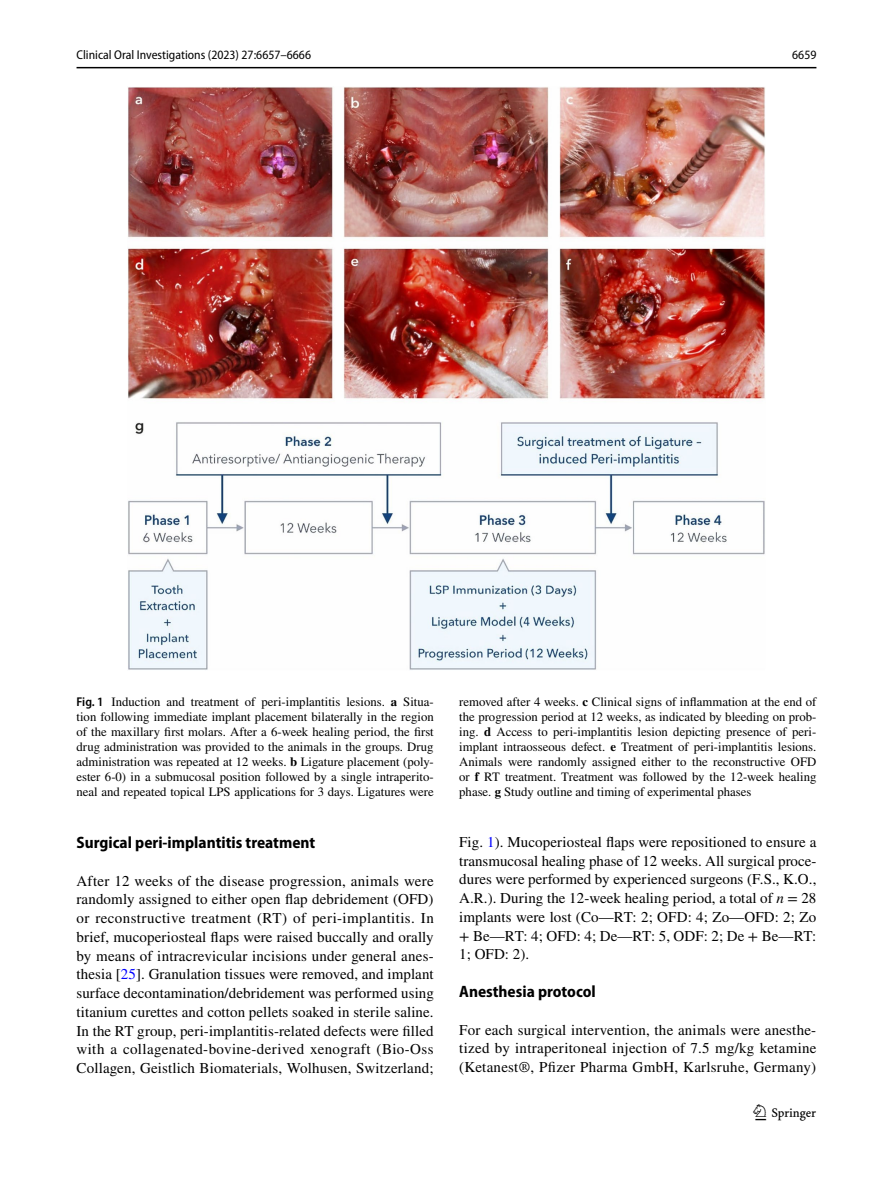
<style>
.page{position:relative;width:893px;height:1187px;background:#fff}
.page>*{position:absolute;margin:0;border:0;box-sizing:border-box;transform-origin:0 0}
.t1{font:22.5px "Springnew Regular 3";color:#000}
.t2{font:700 semi-condensed 16.5px "Myriad Pro";color:#000}
.t3{font:15px/18.8px "STIX";letter-spacing:.01em;color:#000;text-align:justify}
.t4{font:12.75px/15px "STIX";color:#000;text-align:justify}
.t5{font:semi-condensed 12.75px "Myriad Pro";color:#000}
.s1{font-family:"Myriad Pro";font-weight:600;font-stretch:semi-condensed}
.s2{font-weight:700}
.s3{color:#00f}
.s4{font-style:italic}
</style>
<div class="page">
<hr style="left:77px;top:67px;width:739px;height:1px;background:#000">
<img style="left:128px;top:87px;width:637px;height:583px">
<p class="t5" style="left:77px;top:48px;width:236px">Clinical Oral Investigations (2023) 27:6657–6666</p>
<p class="t5" style="left:792px;top:48px;width:26px">6659</p>
<p class="t4" style="left:77px;top:695px;width:359px"><span class="s1">Fig. 1</span> Induction and treatment of peri-implantitis lesions. <span class="s2">a</span> Situa&shy;tion following immediate implant placement bilaterally in the region of the maxillary first molars. After a 6-week healing period, the first drug administration was provided to the animals in the groups. Drug administration was repeated at 12 weeks. <span class="s2">b</span> Ligature placement (poly&shy;ester 6-0) in a submucosal position followed by a single intraperito&shy;neal and repeated topical LPS applications for 3 days. Ligatures were</p>
<p class="t4" style="left:459px;top:695px;width:359px">removed after 4 weeks. <span class="s2">c</span> Clinical signs of inflammation at the end of the progression period at 12 weeks, as indicated by bleeding on prob&shy;ing. <span class="s2">d</span> Access to peri-implantitis lesion depicting presence of peri&shy;implant intraosseous defect. <span class="s2">e</span> Treatment of peri-implantitis lesions.<br>Animals were randomly assigned either to the reconstructive OFD or <span class="s2">f</span> RT treatment. Treatment was followed by the 12-week healing phase. <span class="s2">g</span> Study outline and timing of experimental phases</p>
<p class="t2" style="left:77px;top:833px;width:240px">Surgical peri‑implantitis treatment</p>
<p class="t3" style="left:77px;top:872px;width:359px">After 12 weeks of the disease progression, animals were randomly assigned to either open flap debridement (OFD) or reconstructive treatment (RT) of peri-implantitis. In brief, mucoperiosteal flaps were raised buccally and orally by means of intracrevicular incisions under general anes&shy;thesia [<span class="s3">25</span>]. Granulation tissues were removed, and implant surface decontamination/debridement was performed using titanium curettes and cotton pellets soaked in sterile saline.<br>In the RT group, peri-implantitis-related defects were filled with a collagenated-bovine-derived xenograft (Bio-Oss Collagen, Geistlich Biomaterials, Wolhusen, Switzerland;</p>
<p class="t3" style="left:459px;top:833px;width:359px">Fig. <span class="s3">1</span>). Mucoperiosteal flaps were repositioned to ensure a transmucosal healing phase of 12 weeks. All surgical proce&shy;dures were performed by experienced surgeons (F.S., K.O., A.R.). During the 12-week healing period, a total of <span class="s4">n</span> = 28 implants were lost (Co—RT: 2; OFD: 4; Zo—OFD: 2; Zo + Be—RT: 4; OFD: 4; De—RT: 5, ODF: 2; De + Be—RT:<br>1; OFD: 2).</p>
<p class="t2" style="left:459px;top:982px;width:138px">Anesthesia protocol</p>
<p class="t3" style="left:459px;top:1021px;width:359px">For each surgical intervention, the animals were anesthe&shy;tized by intraperitoneal injection of 7.5 mg/kg ketamine (Ketanest®, Pfizer Pharma GmbH, Karlsruhe, Germany)</p>
<h1 class="t1" style="left:755px;top:1104px;width:62px">1 3</h1>
</div>
